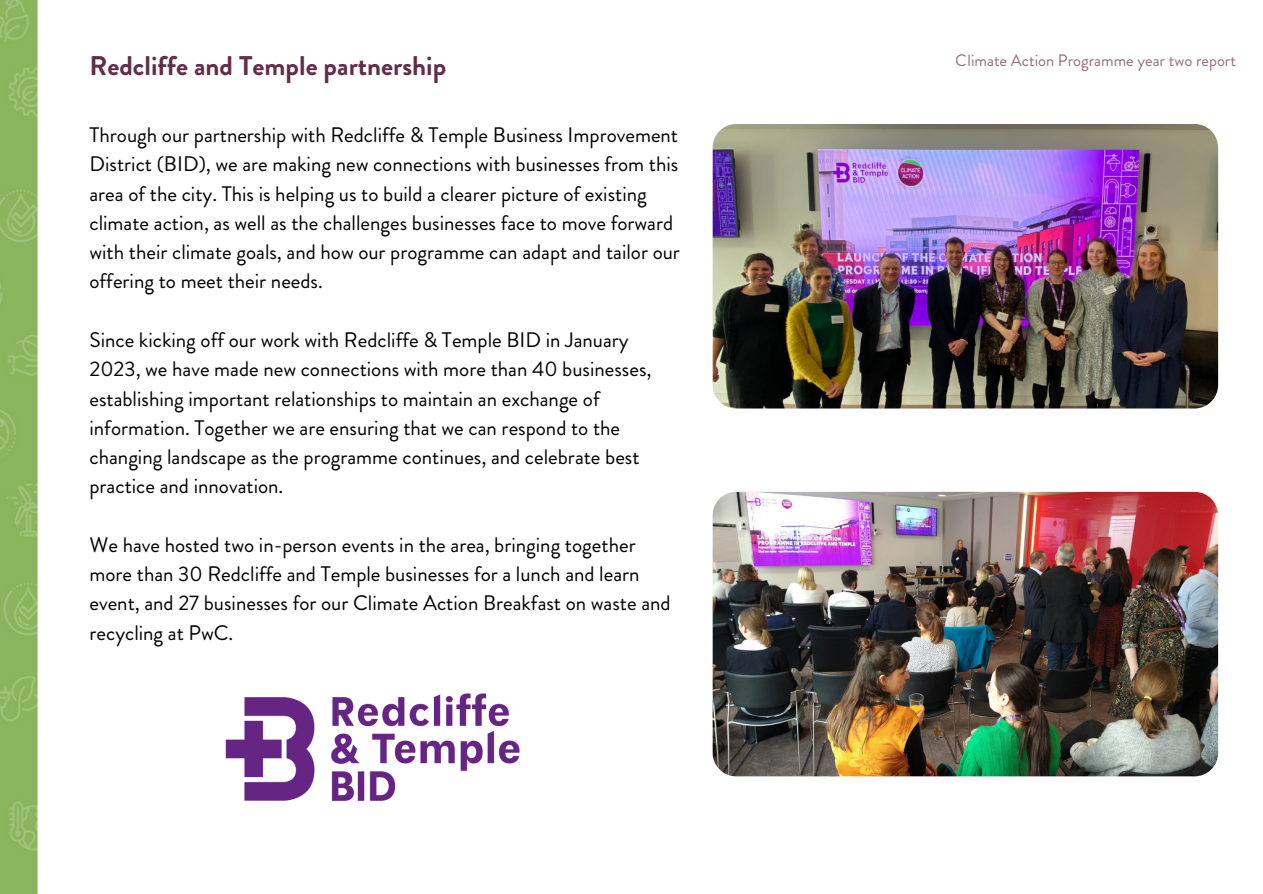
<style>
.page{position:relative;width:1263px;height:894px;background:#fff}
.page>*{position:absolute;margin:0;border:0;box-sizing:border-box;transform-origin:0 0}
.t1{font:700 27px "Brandon Grotesque";color:#612e49}
.t2{font:21px/29.2px "Brandon Grotesque";color:#000}
.t3{font:16.5px "Brandon Grotesque";color:#612e49}
</style>
<div class="page">
<img style="left:0;top:0;width:37px;height:893px">
<img style="left:713px;top:491px;width:505px;height:285px;border-radius:24px">
<img style="left:713px;top:124px;width:505px;height:284px;border-radius:24px">
<img style="left:225px;top:693px;width:295px;height:109px">
<p class="t1" style="left:89px;top:46px;width:358px">Redcliffe and Temple partnership</p>
<p class="t3" style="left:956px;top:48px;width:282px">Climate Action Programme year two report</p>
<p class="t2" style="left:89px;top:120px;width:592px">Through our partnership with Redcliffe &amp; Temple Business Improvement District (BID), we are making new connections with businesses from this area of the city. This is helping us to build a clearer picture of existing climate action, as well as the challenges businesses face to move forward with their climate goals, and how our programme can adapt and tailor our offering to meet their needs.</p>
<p class="t2" style="left:89px;top:325px;width:563px">Since kicking off our work with Redcliffe &amp; Temple BID in January 2023, we have made new connections with more than 40 businesses, establishing important relationships to maintain an exchange of information. Together we are ensuring that we can respond to the changing landscape as the programme continues, and celebrate best practice and innovation.</p>
<p class="t2" style="left:89px;top:530px;width:583px">We have hosted two in-person events in the area, bringing together more than 30 Redcliffe and Temple businesses for a lunch and learn event, and 27 businesses for our Climate Action Breakfast on waste and recycling at PwC.</p>
</div>
